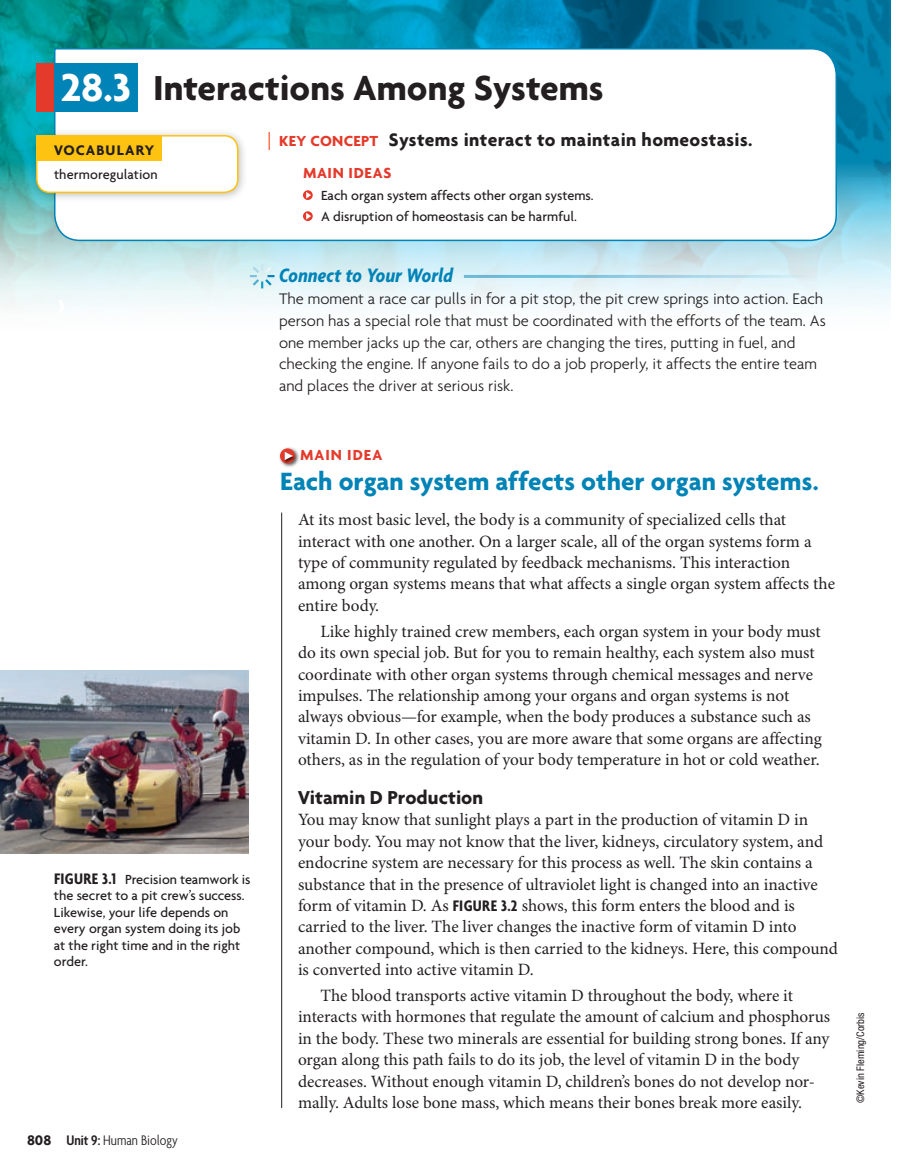
<style>
.page{position:relative;width:918px;height:1175px;background:#fff}
.page>*{position:absolute;margin:0;border:0;box-sizing:border-box;transform-origin:0 0}
.t1{font:700 42px "Agenda";color:#fff}
.t2{font:700 37.5px "Agenda";color:#231f20}
.t3{font:700 27px "Agenda";color:#0083b6}
.t4{font:italic 700 condensed 21px "Agenda";letter-spacing:.01em;color:#0083b6}
.t5{font:700 20.25px "Agenda";color:#231f20}
.t6{font:700 19.5px "Agenda";letter-spacing:.02em;color:#231f20}
.t7{font:17.25px/21.3px "Minion Pro";letter-spacing:-.005em;color:#231f20}
.t8{font:300 16.5px/21.8px "Agenda";color:#231f20}
.t9{font:700 15.75px "Agenda";letter-spacing:.055em;color:#e43a2b}
.t10{font:300 condensed 15px "Agenda";color:#231f20}
.t11{font:700 15px "Agenda";letter-spacing:.07em;color:#231f20}
.t12{font:500 14.25px/16.5px "Agenda";color:#231f20}
.t13{font:condensed 10.5px "Helvetica Neue LT Std";color:#231f20}
.s1{font-size:15.75px;color:#e43a2b}
.s2{font-weight:700;font-stretch:condensed;font-size:16.5px}
.s3{font-weight:700;font-stretch:normal}
.s4{font-weight:600}
.s5{font-family:"Agenda";font-weight:700;font-stretch:condensed;font-size:16.5px}
</style>
<div class="page">
<img style="left:0;top:0;width:891px;height:306px">
<div style="left:36px;top:63px;width:20px;height:48px;background:#e43a2b"></div>
<svg style="left:53px;top:47px;width:785px;height:195px"></svg>
<div style="left:28px;top:127px;width:220px;height:75px;background:#231f20;opacity:.3"></div>
<div style="left:37px;top:136px;width:201px;height:56px;background:#fff;border-radius:14px"></div>
<div style="left:36px;top:135px;width:202px;height:58px;border:2px solid #fec210;border-radius:14px"></div>
<div style="left:36px;top:135px;width:126px;height:25px;background:#fec210"></div>
<img style="left:0;top:671px;width:249px;height:183px">
<svg style="left:303px;top:190px;width:10px;height:10px"></svg>
<svg style="left:306px;top:192px;width:5px;height:6px"></svg>
<svg style="left:303px;top:211px;width:10px;height:10px"></svg>
<svg style="left:306px;top:213px;width:5px;height:6px"></svg>
<svg style="left:268px;top:132px;width:2px;height:18px"></svg>
<hr style="left:464px;top:275px;width:346px;height:3px;background:#fff">
<svg style="left:250px;top:264px;width:25px;height:24px"></svg>
<div style="left:278px;top:446px;width:21px;height:21px;background:#231f20;opacity:.75"></div>
<div style="left:280px;top:448px;width:15px;height:15px;background:#e43a2b;border-radius:50%"></div>
<svg style="left:284px;top:451px;width:11px;height:12px"></svg>
<hr style="left:281px;top:512px;width:1px;height:596px;background:#231f20">
<div style="left:54px;top:295px;width:198px;height:22px;background:#f5fbfb"></div>
<svg style="left:57px;top:288px;width:10px;height:24px"></svg>
<h1 class="t1" style="left:61px;top:61px;width:72px">28.3</h1>
<h2 class="t2" style="left:153px;top:65px;width:452px">Interactions Among Systems</h2>
<p class="t11" style="left:54px;top:141px;width:102px">VOCABULARY</p>
<p class="t12" style="left:54px;top:166px;width:105px">thermoregulation</p>
<p class="t6" style="left:279px;top:128px;width:475px"><span class="s1">KEY CONCEPT</span> Systems interact to maintain homeostasis.</p>
<p class="t9" style="left:303px;top:163px;width:24px">main</p>
<p class="t9" style="left:348px;top:163px;width:26px">ideas</p>
<p class="t12" style="left:321px;top:184px;width:274px;line-height:21px">Each organ system affects other organ systems.<br>A disruption of homeostasis can be harmful.</p>
<p class="t4" style="left:279px;top:264px;width:175px">Connect to Your World</p>
<p class="t8" style="left:279px;top:288px;width:548px">The moment a race car pulls in for a pit stop, the pit crew springs into action. Each person has a special role that must be coordinated with the efforts of the team. As one member jacks up the car, others are changing the tires, putting in fuel, and checking the engine. If anyone fails to do a job properly, it affects the entire team and places the driver at serious risk.</p>
<p class="t12" style="left:54px;top:870px;width:198px"><span class="s2">FIGURE 3.1</span> Precision teamwork is the secret to a pit crew’s success.<br>Likewise, your life depends on every organ system doing its job at the right time and in the right order.</p>
<p class="t10" style="left:27px;top:1132px;width:153px"><span class="s3">808</span> <span class="s4">Unit 9:</span> Human Biology</p>
<p class="t9" style="left:300px;top:446px;width:12px">Main</p>
<p class="t9" style="left:347px;top:446px;width:27px">Idea</p>
<h3 class="t3" style="left:280px;top:465px;width:540px">Each organ system affects other organ systems.</h3>
<p class="t7" style="left:298px;top:510px;width:539px">At its most basic level, the body is a community of specialized cells that interact with one another. On a larger scale, all of the organ systems form a type of community regulated by feedback mechanisms. This interaction among organ systems means that what affects a single organ system affects the entire body.</p>
<p class="t7" style="left:298px;top:621px;width:525px;text-indent:22px">Like highly trained crew members, each organ system in your body must do its own special job. But for you to remain healthy, each system also must coordinate with other organ systems through chemical messages and nerve impulses. The relationship among your organs and organ systems is not always obvious—for example, when the body produces a substance such as vitamin D. In other cases, you are more aware that some organs are affecting others, as in the regulation of your body temperature in hot or cold weather.</p>
<p class="t5" style="left:298px;top:785px;width:187px">Vitamin D Production</p>
<p class="t7" style="left:298px;top:810px;width:541px">You may know that sunlight plays a part in the production of vitamin D in your body. You may not know that the liver, kidneys, circulatory system, and endocrine system are necessary for this process as well. The skin contains a substance that in the presence of ultraviolet light is changed into an inactive form of vitamin D. As <span class="s5">FIGURE 3.2</span> shows, this form enters the blood and is carried to the liver. The liver changes the inactive form of vitamin D into another compound, which is then carried to the kidneys. Here, this compound is converted into active vitamin D.</p>
<p class="t7" style="left:298px;top:985px;width:534px;text-indent:22px">The blood transports active vitamin D throughout the body, where it interacts with hormones that regulate the amount of calcium and phosphorus in the body. These two minerals are essential for building strong bones. If any organ along this path fails to do its job, the level of vitamin D in the body decreases. Without enough vitamin D, children’s bones do not develop nor&shy;mally. Adults lose bone mass, which means their bones break more easily.</p>
<p class="t13" style="left:854px;top:1102px;width:92px;rotate:-90deg">©Kevin Fleming/Corbis</p>
</div>
